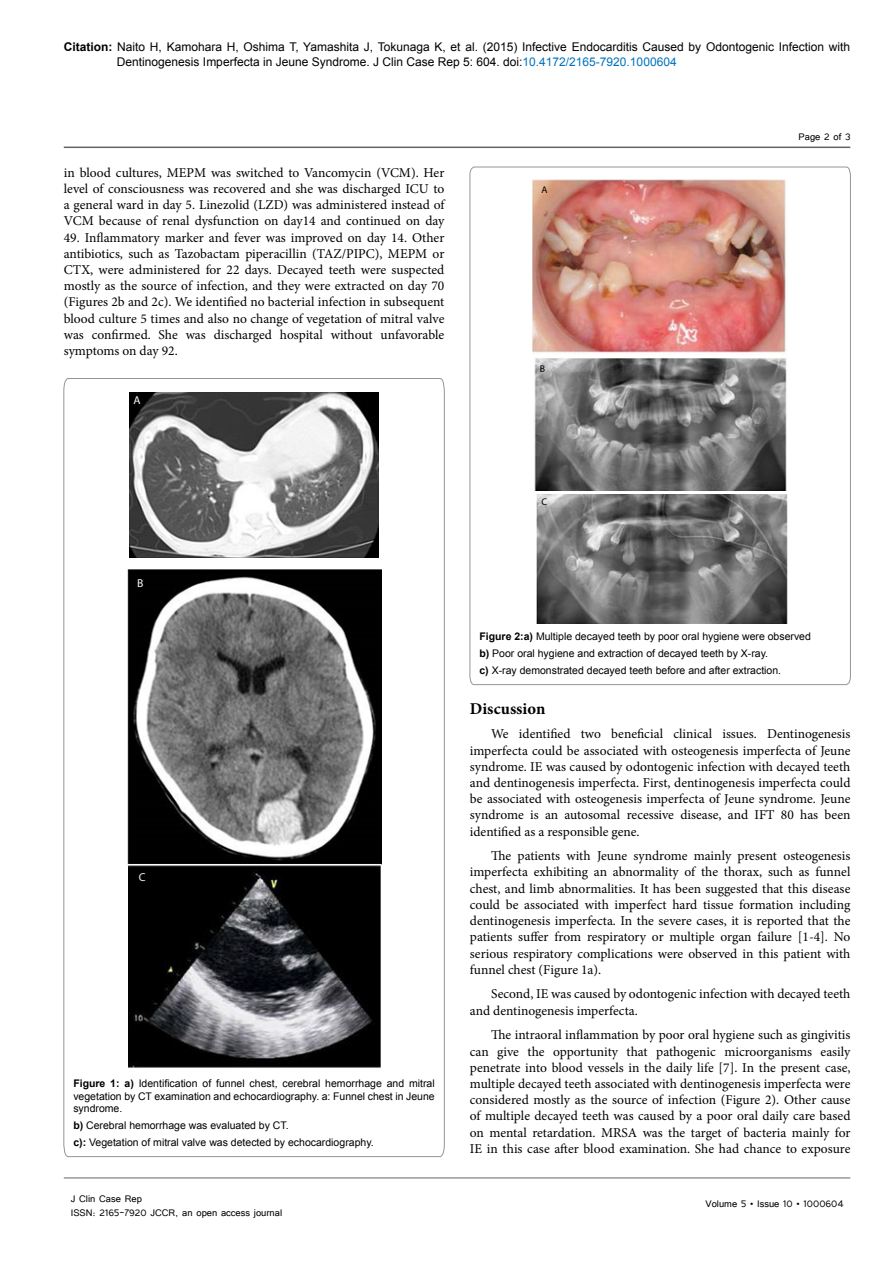
<style>
.page{position:relative;width:893px;height:1263px;background:#fff}
.page>*{position:absolute;margin:0;border:0;box-sizing:border-box;transform-origin:0 0}
.t1{font:700 16.5px "Minion Pro";color:#000}
.t2{font:13.5px/16.2px "Minion Pro";color:#000;text-align:justify}
.t3{font:12px/14.4px "Arial";color:#000}
.t4{font:12px/14.4px "Tunga";color:#000}
.t5{font:11.55px "Myriad Pro";color:#fff}
.t6{font:11.55px "Myriad Pro";color:#fcfcfc}
.t7{font:11.55px "Myriad Pro";color:#f4f4f4}
.t8{font:10.5px/16.8px "Arial";color:#000}
.t9{font:9.75px "Myriad Pro";color:#000}
.s1{font-weight:700}
.s2{color:#0072bc}
</style>
<div class="page">
<hr style="left:64px;top:147px;width:786px;height:1px;background:#636466">
<hr style="left:64px;top:1178px;width:786px;height:1px;background:#636466">
<svg style="left:64px;top:378px;width:380px;height:779px"></svg>
<img style="left:129px;top:393px;width:250px;height:165px">
<img style="left:126px;top:569px;width:256px;height:295px">
<img style="left:128px;top:864px;width:252px;height:204px">
<svg style="left:470px;top:167px;width:380px;height:518px"></svg>
<img style="left:533px;top:180px;width:255px;height:174px">
<img style="left:533px;top:358px;width:255px;height:132px">
<img style="left:536px;top:494px;width:252px;height:130px">
<p class="t3" style="left:117px;top:40px;width:735px;text-indent:-53px"><span class="s1">Citation:</span> Naito H, Kamohara H, Oshima T, Yamashita J, Tokunaga K, et al. (2015) Infective Endocarditis Caused by Odontogenic Infection with<br>Dentinogenesis Imperfecta in Jeune Syndrome. J Clin Case Rep 5: 604. doi:<span class="s2">10.4172/2165-7920.1000604</span></p>
<p class="t2" style="left:64px;top:164px;width:382px">in blood cultures, MEPM was switched to Vancomycin (VCM). Her level of consciousness was recovered and she was discharged ICU to a general ward in day 5. Linezolid (LZD) was administered instead of VCM because of renal dysfunction on day14 and continued on day</p>
<p class="t2" style="left:64px;top:229px;width:382px">49. Inflammatory marker and fever was improved on day 14. Other antibiotics, such as Tazobactam piperacillin (TAZ/PIPC), MEPM or CTX, were administered for 22 days. Decayed teeth were suspected mostly as the source of infection, and they were extracted on day 70 (Figures 2b and 2c). We identified no bacterial infection in subsequent blood culture 5 times and also no change of vegetation of mitral valve was confirmed. She was discharged hospital without unfavorable symptoms on day 92.</p>
<p class="t5" style="left:134px;top:393px;width:9px">A</p>
<p class="t9" style="left:541px;top:184px;width:8px">A</p>
<p class="t9" style="left:540px;top:363px;width:7px">B</p>
<p class="t4" style="left:799px;top:128px;width:53px">Page 2 of 3</p>
<p class="t6" style="left:137px;top:576px;width:8px">B</p>
<p class="t7" style="left:139px;top:870px;width:8px">C</p>
<p class="t8" style="left:73px;top:1077px;width:363px;line-height:12.6px;text-align:justify"><span class="s1">Figure 1: a)</span> Identification of funnel chest, cerebral hemorrhage and mitral vegetation by CT examination and echocardiography. a: Funnel chest in Jeune syndrome.</p>
<p class="t8" style="left:73px;top:1117px;width:302px"><span class="s1">b)</span> Cerebral hemorrhage was evaluated by CT.<br><span class="s1">c):</span> Vegetation of mitral valve was detected by echocardiography.</p>
<p class="t4" style="left:71px;top:1190px;width:213px">J Clin Case Rep<br>ISSN: 2165-7920 JCCR, an open access journal</p>
<p class="t9" style="left:541px;top:496px;width:7px">C</p>
<p class="t8" style="left:479px;top:628px;width:333px"><span class="s1">Figure 2:a)</span> Multiple decayed teeth by poor oral hygiene were observed <span class="s1">b)</span> Poor oral hygiene and extraction of decayed teeth by X-ray.<br><span class="s1">c)</span> X-ray demonstrated decayed teeth before and after extraction.</p>
<p class="t1" style="left:470px;top:697px;width:77px">Discussion</p>
<p class="t2" style="left:470px;top:726px;width:382px;text-indent:21px">We identified two beneficial clinical issues. Dentinogenesis imperfecta could be associated with osteogenesis imperfecta of Jeune syndrome. IE was caused by odontogenic infection with decayed teeth and dentinogenesis imperfecta. First, dentinogenesis imperfecta could be associated with osteogenesis imperfecta of Jeune syndrome. Jeune syndrome is an autosomal recessive disease, and IFT 80 has been identified as a responsible gene.</p>
<p class="t2" style="left:470px;top:848px;width:382px;text-indent:21px">The patients with Jeune syndrome mainly present osteogenesis imperfecta exhibiting an abnormality of the thorax, such as funnel chest, and limb abnormalities. It has been suggested that this disease could be associated with imperfect hard tissue formation including dentinogenesis imperfecta. In the severe cases, it is reported that the patients suffer from respiratory or multiple organ failure [1-4]. No serious respiratory complications were observed in this patient with funnel chest (Figure 1a).</p>
<p class="t2" style="left:470px;top:986px;width:382px;text-indent:21px">Second, IE was caused by odontogenic infection with decayed teeth and dentinogenesis imperfecta.</p>
<p class="t2" style="left:470px;top:1027px;width:382px;text-indent:21px">The intraoral inflammation by poor oral hygiene such as gingivitis can give the opportunity that pathogenic microorganisms easily penetrate into blood vessels in the daily life [7]. In the present case, multiple decayed teeth associated with dentinogenesis imperfecta were considered mostly as the source of infection (Figure 2). Other cause of multiple decayed teeth was caused by a poor oral daily care based on mental retardation. MRSA was the target of bacteria mainly for IE in this case after blood examination. She had chance to exposure</p>
<p class="t4" style="left:705px;top:1196px;width:140px">Volume 5 • Issue 10 • 1000604</p>
</div>
